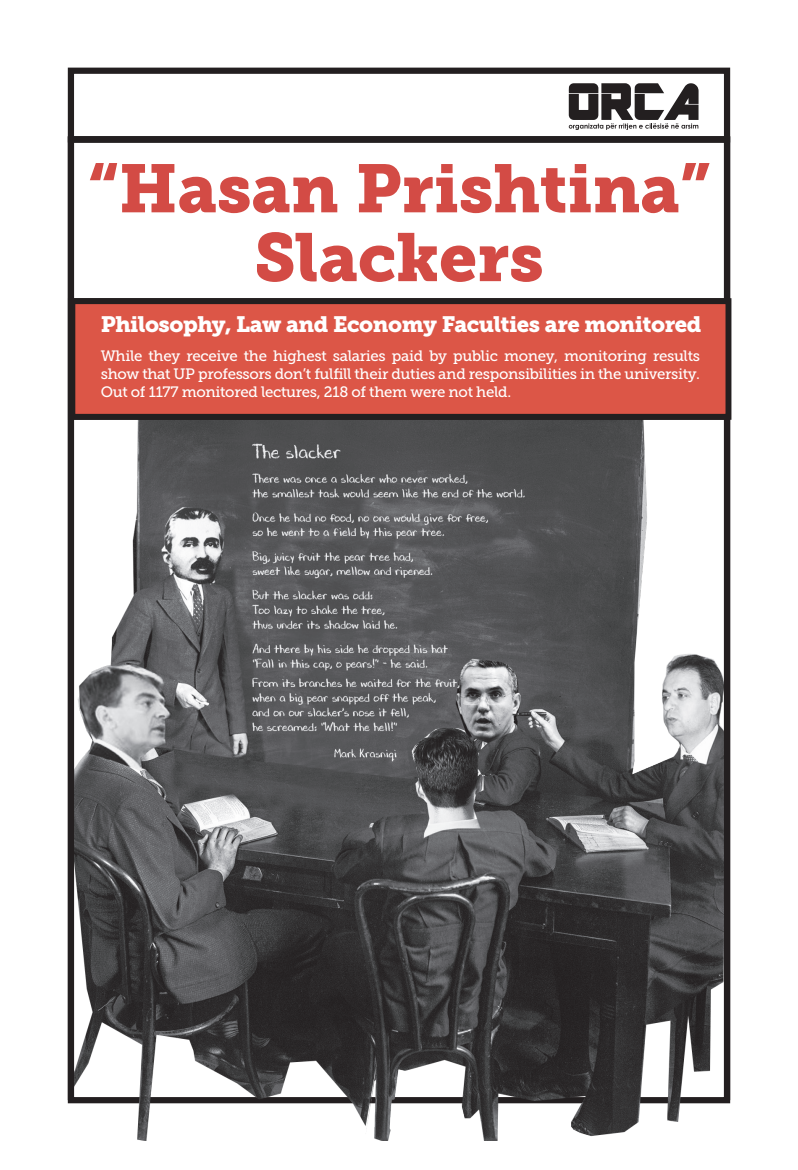
<style>
.page{position:relative;width:798px;height:1170px;background:#fff}
.page>*{position:absolute;margin:0;border:0;box-sizing:border-box;transform-origin:0 0}
.t1{font:67.5px/68.8px "Museo Slab 900";color:#d34b45;text-align:center}
.t2{font:22.12px "Museo Slab 900";letter-spacing:-.02em;color:#fff}
.t3{font:20px "Museo Slab 900";letter-spacing:-.02em;color:#fff}
.t4{font:15px/18px "Museo Slab 500";letter-spacing:-.02em;color:#fff;text-align:justify}
</style>
<div class="page">
<div style="left:68px;top:68px;width:661px;height:74px;border:6px solid #231f20"></div>
<svg style="left:568px;top:83px;width:130px;height:47px"></svg>
<img style="left:71px;top:420px;width:654px;height:720px">
<div style="left:68px;top:136px;width:661px;height:967px;border:6px solid #231f20"></div>
<div style="left:72px;top:301px;width:656px;height:116px;background:#dc5647"></div>
<div style="left:69px;top:298px;width:662px;height:122px;border:6px solid #231f20"></div>
<p class="t1" style="left:88px;top:155px;width:623px">“Hasan Prishtina”<br>Slackers</p>
<p class="t3" style="left:99px;top:311px;width:598px">Philosophy, Judiciary and Economy Faculties are monitored</p>
<p class="t2" style="left:101px;top:311px;width:602px">Philosophy, Law and Economy Faculties are monitored</p>
<p class="t4" style="left:101px;top:346px;width:600px">While they receive the highest salaries paid by public money, monitoring results show that UP professors don’t fulfill their duties and responsibilities in the university.<br>Out of 1177 monitored lectures, 218 of them were not held.</p>
</div>
